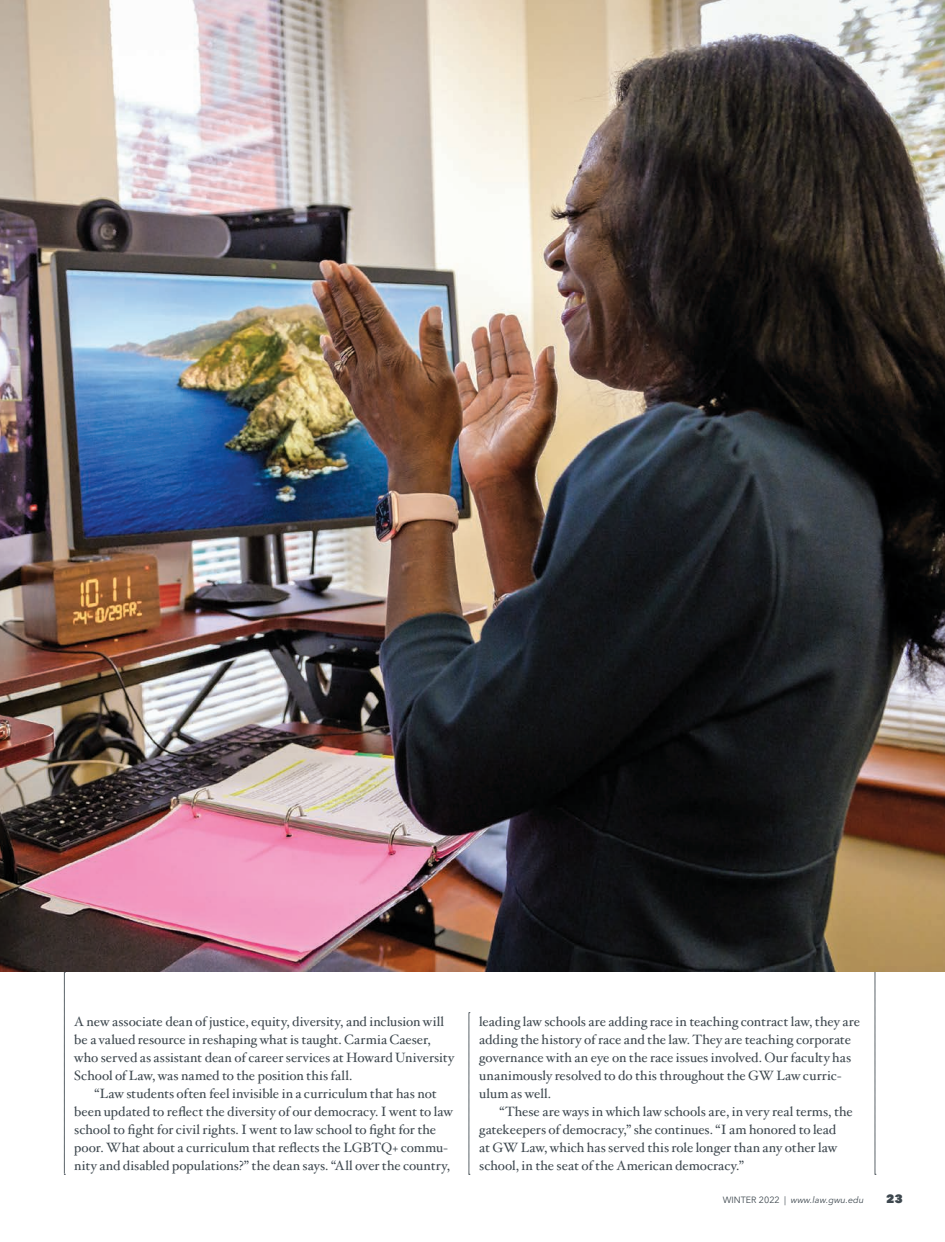
<style>
.page{position:relative;width:945px;height:1242px;background:#fff}
.page>*{position:absolute;margin:0;border:0;box-sizing:border-box;transform-origin:0 0}
.feature_-_body_text{font:13.5px/18px "Hoefler Txt";color:#3d474e}
.t1{font:800 12px "Avenir Next LT Pro";color:#3d474e}
.t2{font:italic 9px "Avenir Next LT Pro";color:#3d474e}
.s1{font-style:normal}
</style>
<div class="page">
<svg style="left:64px;top:972px;width:1px;height:203px"></svg>
<svg style="left:469px;top:1012px;width:1px;height:163px"></svg>
<svg style="left:875px;top:972px;width:1px;height:203px"></svg>
<img style="left:0;top:0;width:945px;height:972px">
<p class="feature_-_body_text" style="left:74px;top:1012px;width:382px">A new associate dean of justice, equity, diversity, and inclusion will be a valued resource in reshaping what is taught. Carmia Caeser, who served as assistant dean of career services at Howard University School of Law, was named to the position this fall.</p>
<p class="feature_-_body_text" style="left:74px;top:1084px;width:380px;text-indent:20px">“Law students often feel invisible in a curriculum that has not been updated to reflect the diversity of our democracy. I went to law school to fight for civil rights. I went to law school to fight for the poor. What about a curriculum that reflects the LGBTQ+ commu&shy;nity and disabled populations?” the dean says. “All over the country,</p>
<p class="feature_-_body_text" style="left:479px;top:1012px;width:382px">leading law schools are adding race in teaching contract law, they are adding the history of race and the law. They are teaching corporate governance with an eye on the race issues involved. Our faculty has unanimously resolved to do this throughout the GW Law curric&shy;ulum as well.</p>
<p class="feature_-_body_text" style="left:479px;top:1102px;width:375px;text-indent:20px">“These are ways in which law schools are, in very real terms, the gatekeepers of democracy,” she continues. “I am honored to lead<br>at GW Law, which has served this role longer than any other law school, in the seat of the American democracy.”</p>
<p class="t2" style="left:723px;top:1194px;width:143px"><span class="s1">WINTER 2022 |</span> www.law.gwu.edu</p>
<p class="t1" style="left:886px;top:1191px;width:18px">23</p>
</div>
